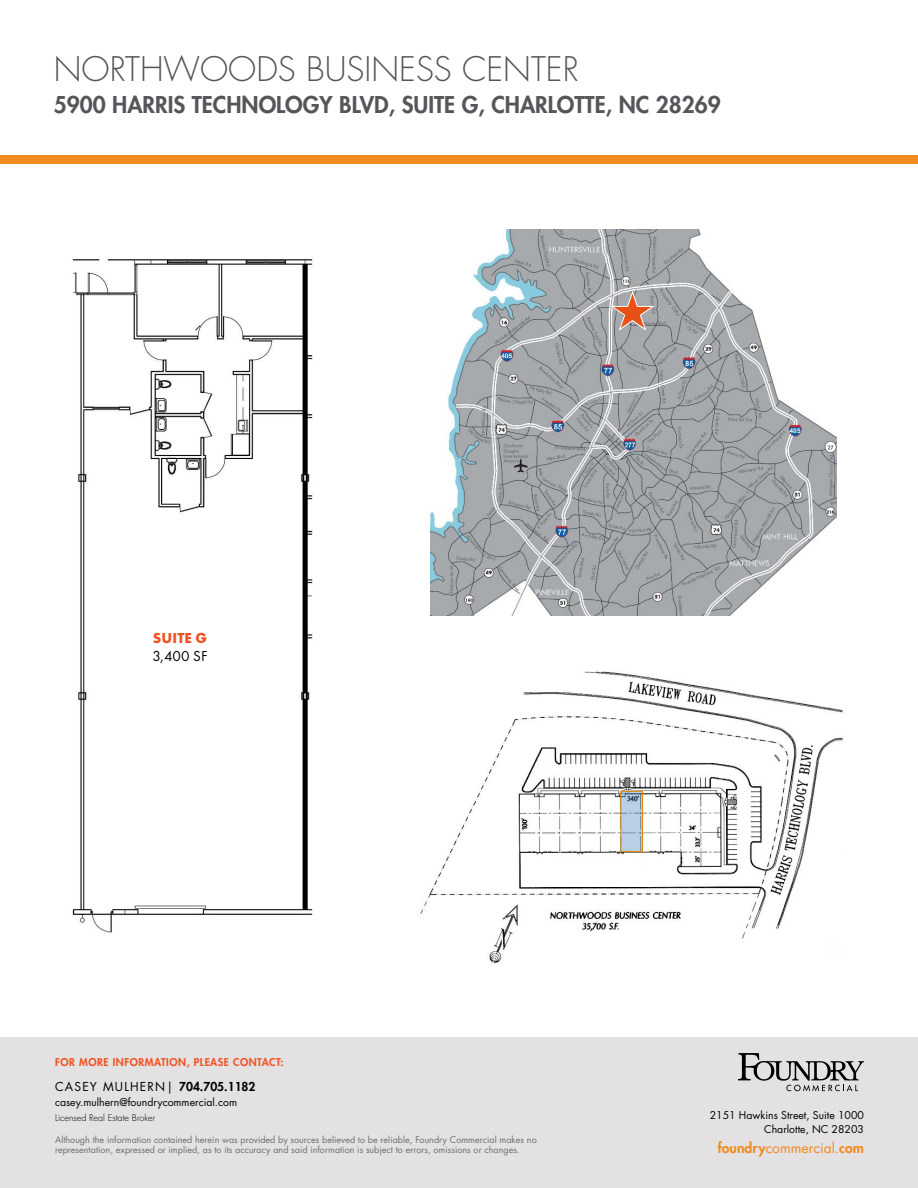
<style>
.page{position:relative;width:918px;height:1188px;background:#fff}
.page>*{position:absolute;margin:0;border:0;box-sizing:border-box;transform-origin:0 0}
.t1{font:300 33px "Futura Std";color:#55565a}
.t2{font:800 22.5px "Futura Std";color:#55565a}
.t3{font:15px "Futura PT";color:#000}
.t4{font:700 15px "Futura PT";letter-spacing:.01em;color:#f05323}
.t5{font:13.95px "Futura Std";color:#f18b21}
.t6{font:12px "Futura Std";letter-spacing:.1em;color:#000}
.t7{font:10.5px/13.8px "Futura Std";color:#000;text-align:right}
.t8{font:800 10.5px "Futura Std";letter-spacing:.05em;color:#f05323}
.t9{font:9px/10.8px "Futura Std";color:#6d6e71}
.t10{font:300 9px "Futura Std";color:#000}
.s1{font-weight:800}
</style>
<div class="page">
<div style="left:0;top:155px;width:918px;height:8px;background:#f18b21"></div>
<div style="left:0;top:1037px;width:918px;height:151px;background:#e3e1e1"></div>
<svg style="left:738px;top:1053px;width:126px;height:38px"></svg>
<img style="left:72px;top:259px;width:241px;height:674px">
<img style="left:431px;top:229px;width:405px;height:386px">
<svg style="left:611px;top:290px;width:44px;height:41px"></svg>
<img style="left:420px;top:671px;width:423px;height:292px">
<svg style="left:620px;top:790px;width:23px;height:62px"></svg>
<h1 class="t1" style="left:54px;top:49px;width:527px">NORTHWOODS BUSINESS CENTER</h1>
<h2 class="t2" style="left:54px;top:90px;width:669px">5900 HARRIS TECHNOLOGY BLVD, SUITE G, CHARLOTTE, NC 28269</h2>
<h3 class="t4" style="left:153px;top:628px;width:56px">SUITE G</h3>
<h3 class="t3" style="left:152px;top:647px;width:57px">3,400 SF</h3>
<p class="t8" style="left:55px;top:1056px;width:230px">FOR MORE INFORMATION, PLEASE CONTACT:</p>
<h3 class="t6" style="left:55px;top:1079px;width:202px">CASEY MULHERN| <span class="s1">704.705.1182</span></h3>
<p class="t7" style="left:55px;top:1096px;width:183px">casey.mulhern@foundrycommercial.com</p>
<p class="t10" style="left:55px;top:1112px;width:102px">Licensed Real Estate Broker</p>
<p class="t7" style="left:710px;top:1108px;width:156px">2151 Hawkins Street, Suite 1000<br>Charlotte, NC 28203</p>
<h3 class="t5" style="left:718px;top:1139px;width:148px"><span class="s1">foundry</span>commercial.<span class="s1">com</span></h3>
<p class="t9" style="left:55px;top:1134px;width:483px">Although the information contained herein was provided by sources believed to be reliable, Foundry Commercial makes no representation, expressed or implied, as to its accuracy and said information is subject to errors, omissions or changes.</p>
</div>
